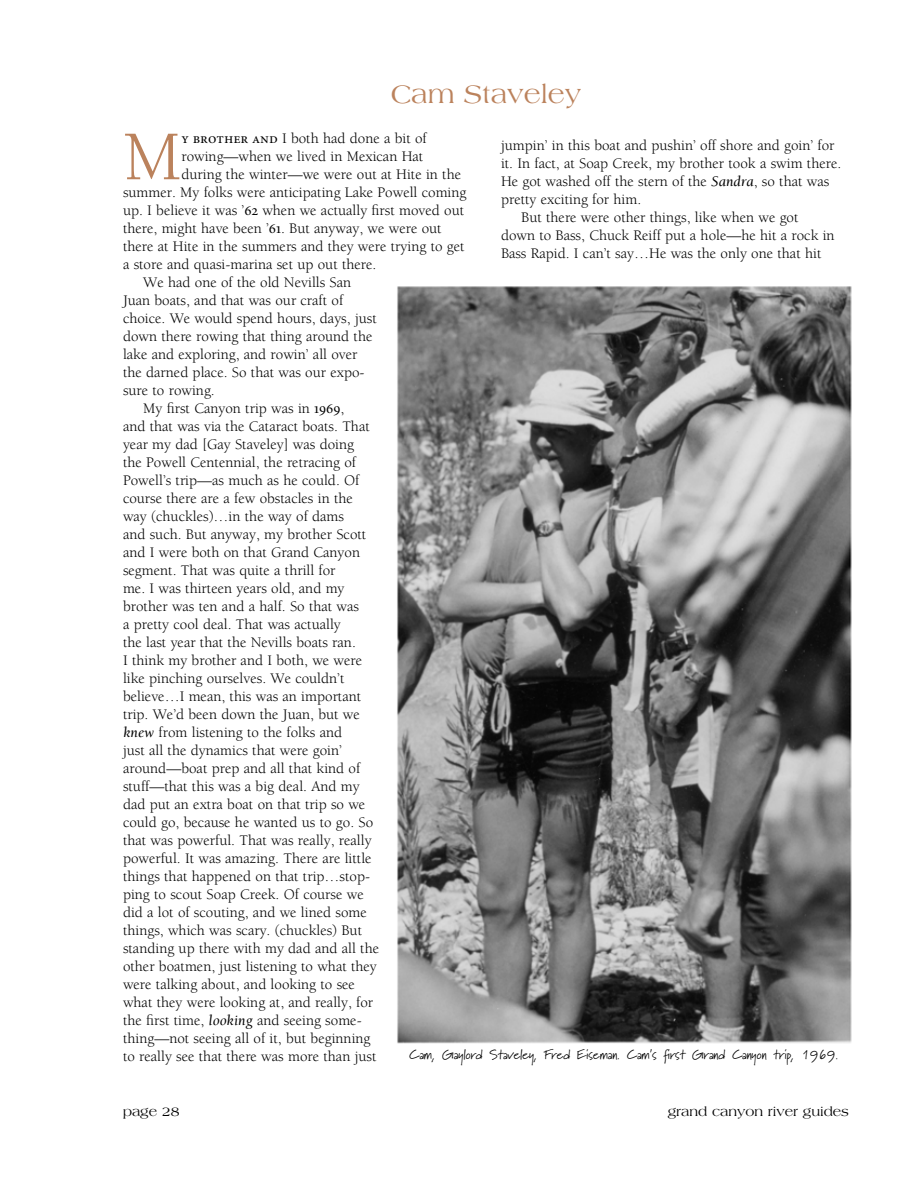
<style>
.page{position:relative;width:918px;height:1188px;background:#fff}
.page>*{position:absolute;margin:0;border:0;box-sizing:border-box;transform-origin:0 0}
.t1{font:71.7px "Berkeley";color:#bb825c}
.t2{font:27px "Americana";color:#bb825c}
.t3{font:15px "Berkeley";color:#000}
.t4{font:13.5px "Marydale";color:#000}
.t5{font:13.5px "Americana";color:#000}
.s1{font-family:"Minion Exp"}
.s2{font-style:italic}
</style>
<div class="page">
<img style="left:397px;top:286px;width:455px;height:758px">
<h2 class="t2" style="left:391px;top:79px;width:192px">Cam Staveley</h2>
<h1 class="t1" style="left:123px;top:119px;width:60px">M</h1>
<p class="t3" style="left:181px;top:131px;width:247px"><span class="s1">y brother and</span> I both had done a bit of</p>
<p class="t3" style="left:501px;top:137px;width:335px">jumpin’ in this boat and pushin’ off shore and goin’ for</p>
<p class="t3" style="left:501px;top:155px;width:342px">it. In fact, at Soap Creek, my brother took a swim there.</p>
<p class="t3" style="left:501px;top:173px;width:330px">He got washed off the stern of the <span class="s2">Sandra</span>, so that was</p>
<p class="t3" style="left:501px;top:191px;width:142px">pretty exciting for him.</p>
<p class="t3" style="left:521px;top:209px;width:279px">But there were other things, like when we got</p>
<p class="t3" style="left:501px;top:227px;width:335px">down to Bass, Chuck Reiff put a hole—he hit a rock in</p>
<p class="t3" style="left:501px;top:245px;width:322px">Bass Rapid. I can’t say…He was the only one that hit</p>
<p class="t3" style="left:181px;top:149px;width:243px">rowing—when we lived in Mexican Hat</p>
<p class="t3" style="left:181px;top:167px;width:281px">during the winter—we were out at Hite in the</p>
<p class="t3" style="left:123px;top:185px;width:345px">summer. My folks were anticipating Lake Powell coming</p>
<p class="t3" style="left:123px;top:203px;width:343px">up. I believe it was ’<span class="s1">62</span> when we actually first moved out</p>
<p class="t3" style="left:123px;top:221px;width:320px">there, might have been ’<span class="s1">61</span>. But anyway, we were out</p>
<p class="t3" style="left:123px;top:239px;width:343px">there at Hite in the summers and they were trying to get</p>
<p class="t3" style="left:123px;top:257px;width:255px">a store and quasi-marina set up out there.</p>
<p class="t3" style="left:143px;top:275px;width:209px">We had one of the old Nevills San</p>
<p class="t3" style="left:123px;top:293px;width:222px">Juan boats, and that was our craft of</p>
<p class="t3" style="left:123px;top:311px;width:255px">choice. We would spend hours, days, just</p>
<p class="t3" style="left:123px;top:329px;width:251px">down there rowing that thing around the</p>
<p class="t3" style="left:123px;top:347px;width:236px">lake and exploring, and rowin’ all over</p>
<p class="t3" style="left:123px;top:365px;width:243px">the darned place. So that was our expo-</p>
<p class="t3" style="left:123px;top:383px;width:93px">sure to rowing.</p>
<p class="t3" style="left:143px;top:401px;width:203px">My first Canyon trip was in <span class="s1">1969</span>,</p>
<p class="t3" style="left:123px;top:419px;width:248px">and that was via the Cataract boats. That</p>
<p class="t3" style="left:123px;top:437px;width:233px">year my dad [Gay Staveley] was doing</p>
<p class="t3" style="left:123px;top:455px;width:235px">the Powell Centennial, the retracing of</p>
<p class="t3" style="left:123px;top:473px;width:238px">Powell’s trip—as much as he could. Of</p>
<p class="t3" style="left:123px;top:491px;width:231px">course there are a few obstacles in the</p>
<p class="t3" style="left:123px;top:509px;width:223px">way (chuckles)…in the way of dams</p>
<p class="t3" style="left:123px;top:527px;width:245px">and such. But anyway, my brother Scott</p>
<p class="t3" style="left:123px;top:545px;width:239px">and I were both on that Grand Canyon</p>
<p class="t3" style="left:123px;top:563px;width:214px">segment. That was quite a thrill for</p>
<p class="t3" style="left:123px;top:581px;width:223px">me. I was thirteen years old, and my</p>
<p class="t3" style="left:123px;top:599px;width:238px">brother was ten and a half. So that was</p>
<p class="t3" style="left:123px;top:617px;width:219px">a pretty cool deal. That was actually</p>
<p class="t3" style="left:123px;top:635px;width:234px">the last year that the Nevills boats ran.</p>
<p class="t3" style="left:123px;top:653px;width:241px">I think my brother and I both, we were</p>
<p class="t3" style="left:123px;top:671px;width:223px">like pinching ourselves. We couldn’t</p>
<p class="t3" style="left:123px;top:689px;width:240px">believe…I mean, this was an important</p>
<p class="t3" style="left:123px;top:707px;width:238px">trip. We’d been down the Juan, but we</p>
<p class="t3" style="left:123px;top:725px;width:221px"><span class="s2">knew</span> from listening to the folks and</p>
<p class="t3" style="left:123px;top:743px;width:220px">just all the dynamics that were goin’</p>
<p class="t3" style="left:123px;top:761px;width:239px">around—boat prep and all that kind of</p>
<p class="t3" style="left:123px;top:779px;width:238px">stuff—that this was a big deal. And my</p>
<p class="t3" style="left:123px;top:797px;width:244px">dad put an extra boat on that trip so we</p>
<p class="t3" style="left:123px;top:815px;width:252px">could go, because he wanted us to go. So</p>
<p class="t3" style="left:123px;top:833px;width:250px">that was powerful. That was really, really</p>
<p class="t3" style="left:123px;top:851px;width:250px">powerful. It was amazing. There are little</p>
<p class="t3" style="left:123px;top:869px;width:249px">things that happened on that trip…stop-</p>
<p class="t3" style="left:123px;top:887px;width:242px">ping to scout Soap Creek. Of course we</p>
<p class="t3" style="left:123px;top:905px;width:245px">did a lot of scouting, and we lined some</p>
<p class="t3" style="left:123px;top:923px;width:241px">things, which was scary. (chuckles) But</p>
<p class="t3" style="left:123px;top:941px;width:258px">standing up there with my dad and all the</p>
<p class="t3" style="left:123px;top:959px;width:255px">other boatmen, just listening to what they</p>
<p class="t3" style="left:123px;top:977px;width:234px">were talking about, and looking to see</p>
<p class="t3" style="left:123px;top:995px;width:252px">what they were looking at, and really, for</p>
<p class="t3" style="left:123px;top:1013px;width:240px">the first time, <span class="s2">looking</span> and seeing some-</p>
<p class="t3" style="left:123px;top:1031px;width:249px">thing—not seeing all of it, but beginning</p>
<p class="t3" style="left:123px;top:1049px;width:255px">to really see that there was more than just</p>
<p class="t4" style="left:410px;top:1046px;width:430px">Cam, Gaylord Staveley, Fred Eiseman. Cam’s first Grand Canyon trip, 1969.</p>
<p class="t5" style="left:123px;top:1104px;width:58px">page 28</p>
<p class="t5" style="left:668px;top:1104px;width:183px">grand canyon river guides</p>
</div>
